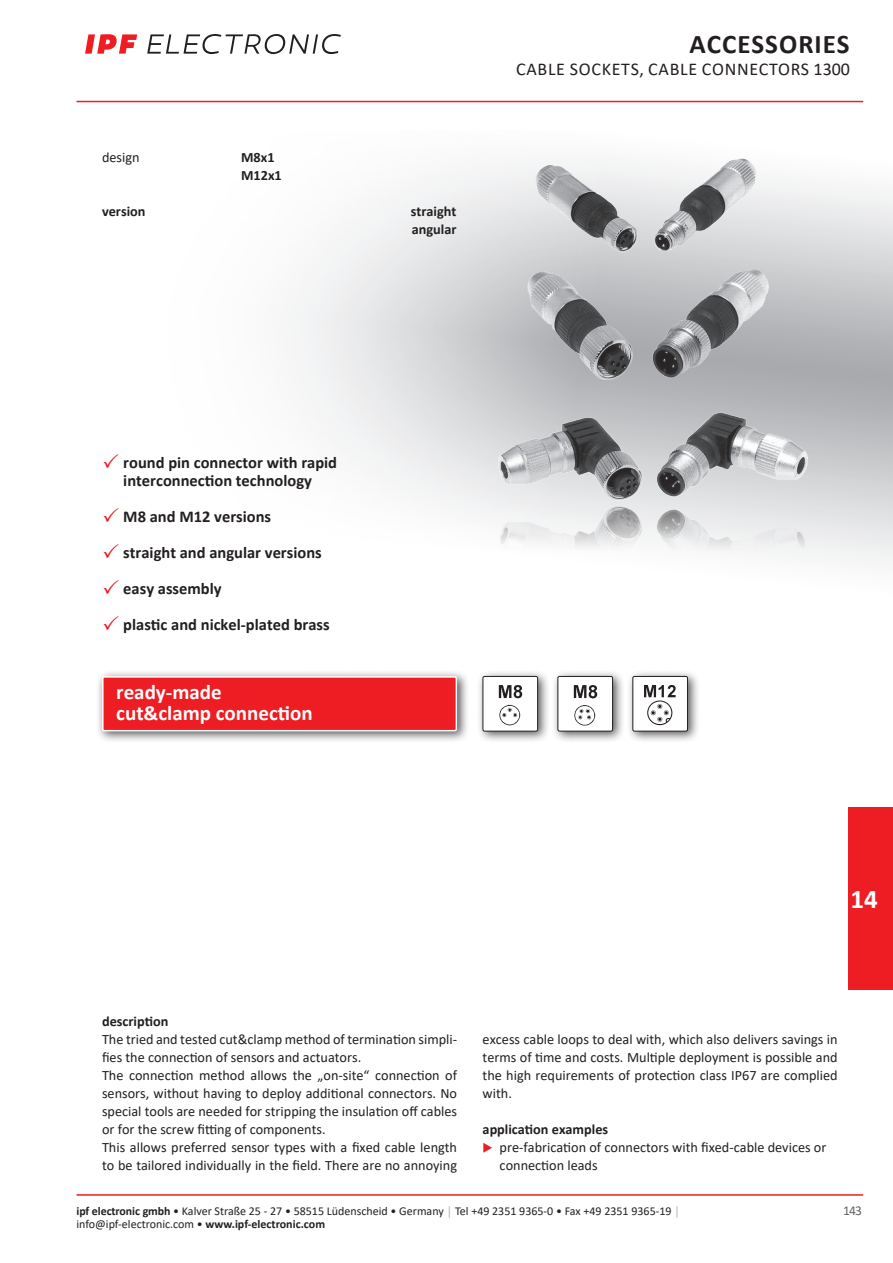
<style>
.page{position:relative;width:893px;height:1263px;background:#fff}
.page>*{position:absolute;margin:0;border:0;box-sizing:border-box;transform-origin:0 0}
.t1{font:700 27px "Calibri";letter-spacing:.04em;color:#231f20}
.t2{font:700 27px "Calibri";color:#fff}
.t3{font:700 21px/21px "Calibri";color:#fff}
.t4{font:18px "Calibri";letter-spacing:.04em;color:#231f20}
.t5{font:700 16.5px/36px "Calibri";color:#231f20}
.t6{font:14.25px/18px "Calibri";color:#231f20}
.t7{font:700 14.25px/18px "Calibri";color:#231f20}
.t8{font:13.5px "Calibri";color:#636366}
.t9{font:12px "Calibri";color:#231f20}
.s1{color:#ee1d23}
.s2{font-weight:700}
.s3{font-weight:700;color:#a8a9ad}
</style>
<div class="page">
<svg style="left:147px;top:34px;width:194px;height:20px"></svg>
<svg style="left:85px;top:34px;width:52px;height:20px"></svg>
<hr style="left:77px;top:101px;width:786px;height:1px;background:#ee1d23">
<hr style="left:77px;top:1194px;width:786px;height:2px;background:#ee1d23">
<div style="left:96px;top:670px;width:373px;height:74px;background:#231f20;opacity:.75"></div>
<div style="left:103px;top:677px;width:353px;height:54px;background:#ee1d23;border-radius:2px"></div>
<div style="left:102px;top:676px;width:355px;height:55px;border:2px solid #fff;border-radius:2px"></div>
<div style="left:477px;top:670px;width:73px;height:74px;background:#231f20;opacity:.75"></div>
<img style="left:485px;top:679px;width:51px;height:50px">
<div style="left:483px;top:676px;width:55px;height:55px;border:1px solid #231f20;border-radius:2px"></div>
<div style="left:552px;top:670px;width:73px;height:74px;background:#231f20;opacity:.75"></div>
<img style="left:560px;top:679px;width:51px;height:50px">
<div style="left:558px;top:676px;width:55px;height:55px;border:1px solid #231f20;border-radius:2px"></div>
<div style="left:627px;top:670px;width:73px;height:74px;background:#231f20;opacity:.75"></div>
<svg style="left:634px;top:678px;width:52px;height:51px"></svg>
<img style="left:643px;top:684px;width:34px;height:42px">
<div style="left:632px;top:676px;width:56px;height:55px;border:1px solid #231f20;border-radius:2px"></div>
<img style="left:532px;top:155px;width:229px;height:100px">
<img style="left:522px;top:266px;width:253px;height:117px">
<img style="left:494px;top:408px;width:315px;height:168px">
<div style="left:848px;top:807px;width:45px;height:182px;background:#ee1d23"></div>
<p class="t6" style="left:102px;top:148px;width:39px">design</p>
<p class="t7" style="left:241px;top:148px;width:42px">M8x1<br>M12x1</p>
<p class="t7" style="left:102px;top:202px;width:45px">version</p>
<p class="t7" style="left:411px;top:202px;width:47px">straight angular</p>
<h1 class="t1" style="left:690px;top:25px;width:161px">ACCESSORIES</h1>
<p class="t4" style="left:516px;top:57px;width:335px">CABLE SOCKETS, CABLE CONNECTORS 1300</p>
<p class="t5" style="left:123px;top:453px;width:215px;line-height:18px">round pin connector with rapid interconnection technology</p>
<p class="t5" style="left:123px;top:498px;width:208px">M8 and M12 versions<br>straight and angular versions easy assembly<br>plastic and nickel-plated brass</p>
<h2 class="t3" style="left:116px;top:681px;width:198px">ready-made cut&amp;clamp connection</h2>
<h1 class="t2" style="left:851px;top:880px;width:29px">14</h1>
<p class="t7" style="left:102px;top:1012px;width:68px">description</p>
<p class="t6" style="left:102px;top:1030px;width:357px">The tried and tested cut&amp;clamp method of termination simpli&shy;fies the connection of sensors and actuators.<br>The connection method allows the „on-site“ connection of sensors, without having to deploy additional connectors. No special tools are needed for stripping the insulation off cables or for the screw fitting of components.<br>This allows preferred sensor types with a fixed cable length to be tailored individually in the field. There are no annoying</p>
<p class="t6" style="left:483px;top:1030px;width:357px;text-align:justify">excess cable loops to deal with, which also delivers savings in terms of time and costs. Multiple deployment is possible and the high requirements of protection class IP67 are complied with.</p>
<p class="t7" style="left:483px;top:1120px;width:127px">application examples</p>
<p class="t6" style="left:500px;top:1138px;width:328px;text-indent:-17px"><span class="s1">◆</span> pre-fabrication of connectors with fixed-cable devices or connection leads</p>
<p class="t9" style="left:77px;top:1203px;width:605px"><span class="s2">ipf electronic gmbh</span> • Kalver Straße 25 - 27 • 58515 Lüdenscheid • Germany <span class="s3">│</span> Tel +49 2351 9365-0 • Fax +49 2351 9365-19 <span class="s3">│</span></p>
<p class="t8" style="left:843px;top:1201px;width:21px">143</p>
<p class="t9" style="left:77px;top:1215px;width:250px">info@ipf-electronic.com • <span class="s2">www.ipf-electronic.com</span></p>
</div>
